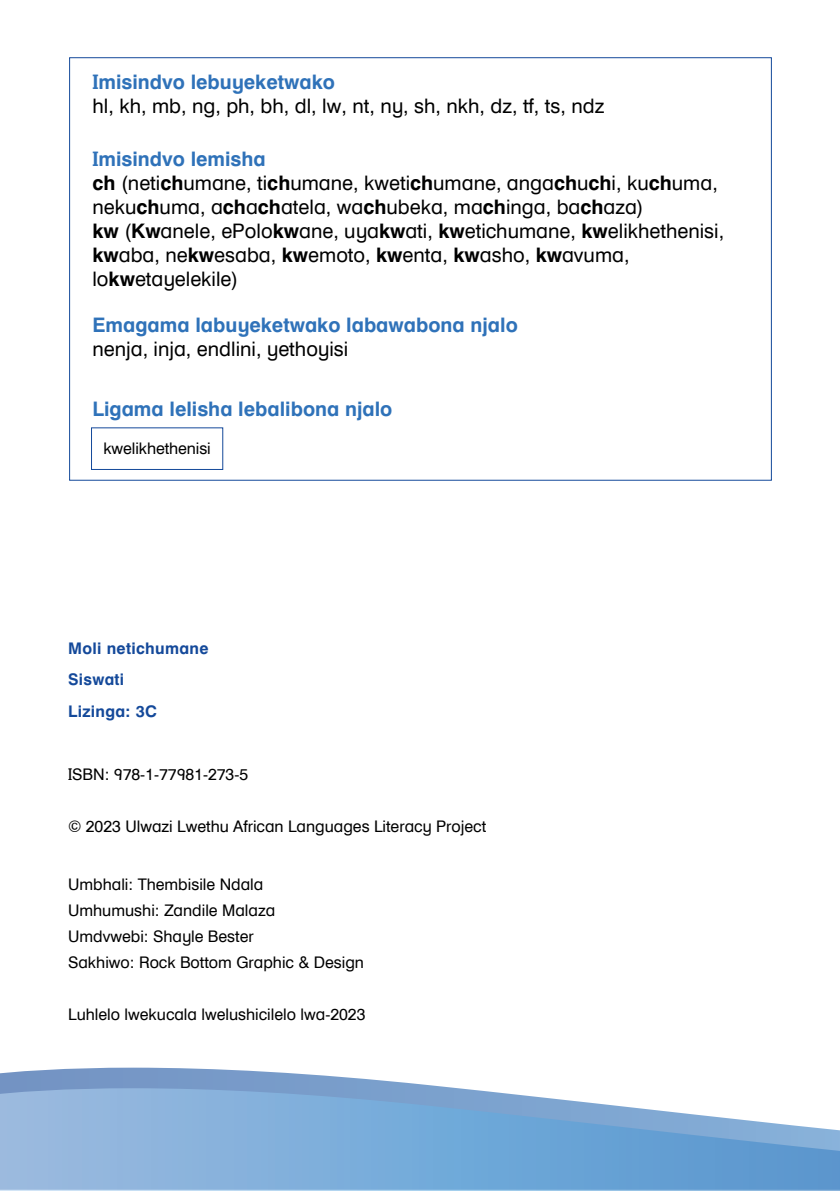
<style>
.page{position:relative;width:840px;height:1191px;background:#fff}
.page>*{position:absolute;margin:0;border:0;box-sizing:border-box;transform-origin:0 0}
.t1{font:20px/24px "Swis Forall";color:#000}
.t2{font:700 20px "Swis Forall";color:#2f72b9}
.t3{font:16px/26px "Swis Forall";color:#000}
.t4{font:700 16px/31.4px "Swis Forall";letter-spacing:.02em;color:#14499a}
.s1{font-weight:700;color:#2f72b9}
.s2{font-weight:700}
</style>
<div class="page">
<svg style="left:0;top:1067px;width:455px;height:21px"></svg>
<svg style="left:0;top:1088px;width:839px;height:103px"></svg>
<div style="left:91px;top:427px;width:132px;height:43px;border:1px solid #14499a"></div>
<p class="t2" style="left:92px;top:70px;width:244px">Imisindvo lebuyeketwako</p>
<p class="t1" style="left:92px;top:96px;width:513px">hl, kh, mb, ng, ph, bh, dl, lw, nt, ny, sh, nkh, dz, tf, ts, ndz</p>
<p class="t1" style="left:92px;top:148px;width:633px"><span class="s1">Imisindvo lemisha<br></span><span class="s2">ch</span> (neti<span class="s2">ch</span>umane, ti<span class="s2">ch</span>umane, kweti<span class="s2">ch</span>umane, anga<span class="s2">ch</span>u<span class="s2">ch</span>i, ku<span class="s2">ch</span>uma, neku<span class="s2">ch</span>uma, a<span class="s2">ch</span>a<span class="s2">ch</span>atela, wa<span class="s2">ch</span>ubeka, ma<span class="s2">ch</span>inga, ba<span class="s2">ch</span>aza)<br><span class="s2">kw</span> (<span class="s2">Kw</span>anele, ePolo<span class="s2">kw</span>ane, uya<span class="s2">kw</span>ati, <span class="s2">kw</span>etichumane, <span class="s2">kw</span>elikhethenisi, <span class="s2">kw</span>aba, ne<span class="s2">kw</span>esaba, <span class="s2">kw</span>emoto, <span class="s2">kw</span>enta, <span class="s2">kw</span>asho, <span class="s2">kw</span>avuma, lo<span class="s2">kw</span>etayelekile)</p>
<p class="t2" style="left:92px;top:312px;width:426px">Emagama labuyeketwako labawabona njalo</p>
<p class="t1" style="left:92px;top:338px;width:257px">nenja, inja, endlini, yethoyisi</p>
<p class="t2" style="left:92px;top:396px;width:301px">Ligama lelisha lebalibona njalo</p>
<p class="t3" style="left:103px;top:437px;width:109px">kwelikhethenisi</p>
<p class="t4" style="left:68px;top:632px;width:142px">Moli netichumane<br>Siswati<br>Lizinga: 3C</p>
<p class="t3" style="left:68px;top:762px;width:181px">ISBN: 978-1-77981-273-5</p>
<p class="t3" style="left:68px;top:814px;width:419px">© 2023 Ulwazi Lwethu African Languages Literacy Project</p>
<p class="t3" style="left:68px;top:872px;width:297px">Umbhali: Thembisile Ndala<br>Umhumushi: Zandile Malaza<br>Umdvwebi: Shayle Bester<br>Sakhiwo: Rock Bottom Graphic &amp; Design</p>
<p class="t3" style="left:68px;top:1002px;width:299px">Luhlelo lwekucala lwelushicilelo lwa-2023</p>
</div>
